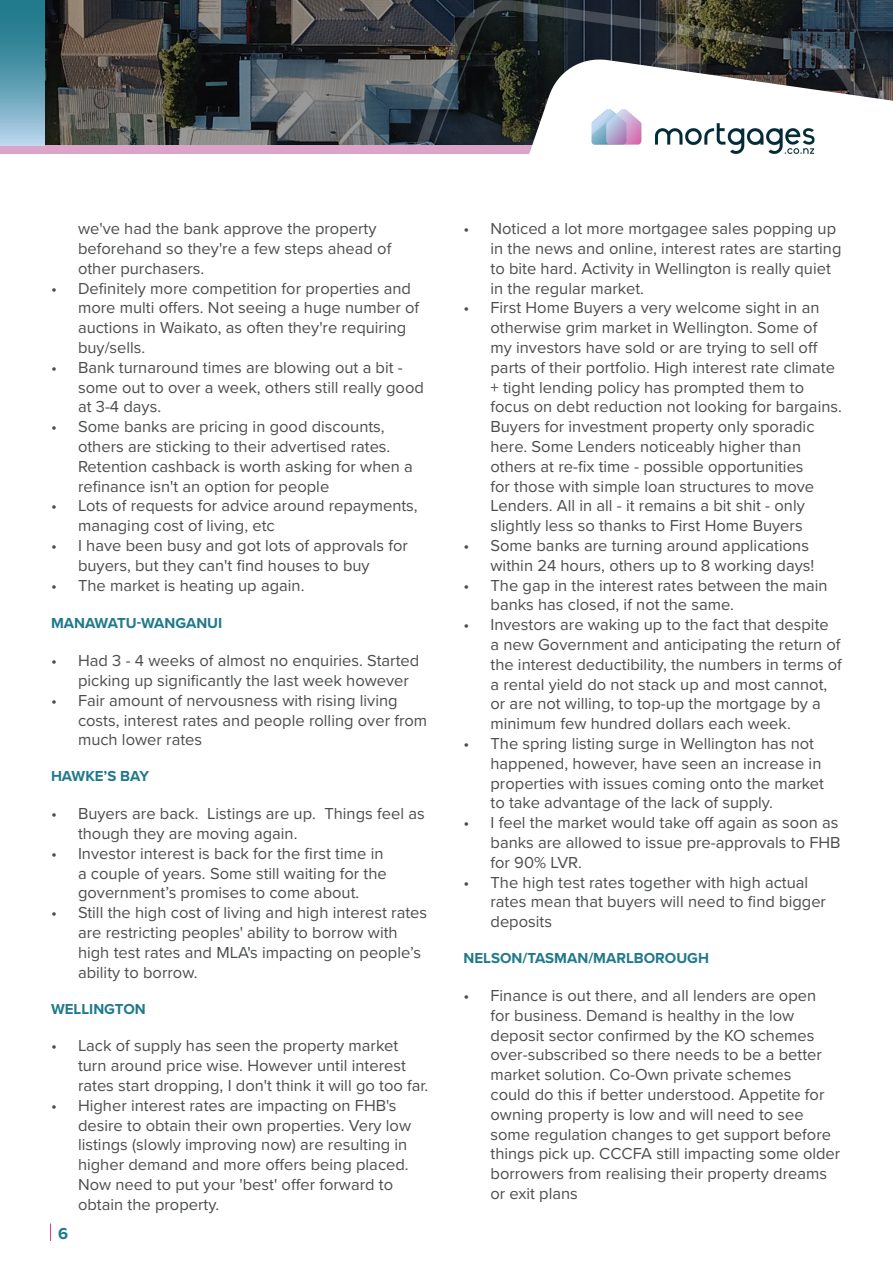
<style>
.page{position:relative;width:893px;height:1263px;background:#fff}
.page>*{position:absolute;margin:0;border:0;box-sizing:border-box;transform-origin:0 0}
.t1{font:16.5px/19.8px "Proxima Nova";color:#4c4e4e}
.t2{font:700 16.5px "Proxima Nova";color:#217a8c}
.Copy{font:700 15px "Proxima Nova";color:#217a8c}
</style>
<div class="page">
<svg style="left:50px;top:1223px;width:1px;height:18px"></svg>
<img style="left:45px;top:0;width:300px;height:146px">
<svg style="left:345px;top:0;width:132px;height:146px"></svg>
<div style="left:0;top:146px;width:893px;height:8px;background:#dca4c9"></div>
<svg style="left:0;top:0;width:45px;height:146px"></svg>
<svg style="left:477px;top:0;width:416px;height:56px"></svg>
<svg style="left:450px;top:56px;width:443px;height:98px"></svg>
<img style="left:587px;top:99px;width:232px;height:55px">
<p class="t1" style="left:78px;top:218px;width:315px">we've had the bank approve the property beforehand so they're a few steps ahead of other purchasers.</p>
<p class="t1" style="left:78px;top:277px;width:343px;text-indent:-27px">• Definitely more competition for properties and more multi offers. Not seeing a huge number of auctions in Waikato, as often they're requiring buy/sells.</p>
<p class="t1" style="left:78px;top:357px;width:347px;text-indent:-27px">• Bank turnaround times are blowing out a bit - some out to over a week, others still really good at 3-4 days.</p>
<p class="t1" style="left:78px;top:416px;width:336px;text-indent:-27px">• Some banks are pricing in good discounts, others are sticking to their advertised rates.<br>Retention cashback is worth asking for when a refinance isn't an option for people</p>
<p class="t1" style="left:78px;top:495px;width:341px;text-indent:-27px">• Lots of requests for advice around repayments, managing cost of living, etc</p>
<p class="t1" style="left:78px;top:535px;width:331px;text-indent:-27px">• I have been busy and got lots of approvals for buyers, but they can't find houses to buy</p>
<p class="t1" style="left:51px;top:574px;width:255px">• The market is heating up again.</p>
<p class="Copy" style="left:51px;top:612px;width:173px">MANAWATU-WANGANUI</p>
<p class="t1" style="left:78px;top:650px;width:343px;text-indent:-27px">• Had 3 - 4 weeks of almost no enquiries. Started picking up significantly the last week however</p>
<p class="t1" style="left:78px;top:690px;width:351px;text-indent:-27px">• Fair amount of nervousness with rising living costs, interest rates and people rolling over from much lower rates</p>
<p class="Copy" style="left:51px;top:765px;width:100px">HAWKE’S BAY</p>
<p class="t1" style="left:78px;top:803px;width:348px;text-indent:-27px">• Buyers are back. Listings are up. Things feel as though they are moving again.</p>
<p class="t1" style="left:78px;top:843px;width:310px;text-indent:-27px">• Investor interest is back for the first time in a couple of years. Some still waiting for the government’s promises to come about.</p>
<p class="t1" style="left:78px;top:902px;width:351px;text-indent:-27px">• Still the high cost of living and high interest rates are restricting peoples' ability to borrow with high test rates and MLA's impacting on people’s ability to borrow.</p>
<p class="Copy" style="left:51px;top:997px;width:96px">WELLINGTON</p>
<p class="t1" style="left:78px;top:1035px;width:352px;text-indent:-27px">• Lack of supply has seen the property market turn around price wise. However until interest rates start dropping, I don't think it will go too far.</p>
<p class="t1" style="left:78px;top:1095px;width:335px;text-indent:-27px">• Higher interest rates are impacting on FHB's desire to obtain their own properties. Very low listings (slowly improving now) are resulting in higher demand and more offers being placed.<br>Now need to put your 'best' offer forward to obtain the property.</p>
<p class="t2" style="left:58px;top:1221px;width:12px">6</p>
<p class="t1" style="left:490px;top:218px;width:352px;text-indent:-27px">• Noticed a lot more mortgagee sales popping up in the news and online, interest rates are starting to bite hard. Activity in Wellington is really quiet in the regular market.</p>
<p class="t1" style="left:490px;top:297px;width:353px;text-indent:-27px">• First Home Buyers a very welcome sight in an otherwise grim market in Wellington. Some of my investors have sold or are trying to sell off parts of their portfolio. High interest rate climate + tight lending policy has prompted them to focus on debt reduction not looking for bargains.<br>Buyers for investment property only sporadic here. Some Lenders noticeably higher than others at re-fix time - possible opportunities<br>for those with simple loan structures to move Lenders. All in all - it remains a bit shit - only slightly less so thanks to First Home Buyers</p>
<p class="t1" style="left:490px;top:535px;width:325px;text-indent:-27px">• Some banks are turning around applications within 24 hours, others up to 8 working days!</p>
<p class="t1" style="left:490px;top:574px;width:339px;text-indent:-27px">• The gap in the interest rates between the main banks has closed, if not the same.</p>
<p class="t1" style="left:490px;top:614px;width:353px;text-indent:-27px">• Investors are waking up to the fact that despite<br>a new Government and anticipating the return of the interest deductibility, the numbers in terms of a rental yield do not stack up and most cannot, or are not willing, to top-up the mortgage by a minimum few hundred dollars each week.</p>
<p class="t1" style="left:490px;top:733px;width:335px;text-indent:-27px">• The spring listing surge in Wellington has not happened, however, have seen an increase in properties with issues coming onto the market to take advantage of the lack of supply.</p>
<p class="t1" style="left:490px;top:812px;width:352px;text-indent:-27px">• I feel the market would take off again as soon as banks are allowed to issue pre-approvals to FHB for 90% LVR.</p>
<p class="t1" style="left:490px;top:871px;width:337px;text-indent:-27px">• The high test rates together with high actual rates mean that buyers will need to find bigger deposits</p>
<p class="Copy" style="left:463px;top:947px;width:247px">NELSON/TASMAN/MARLBOROUGH</p>
<p class="t1" style="left:490px;top:985px;width:351px;text-indent:-27px">• Finance is out there, and all lenders are open<br>for business. Demand is healthy in the low deposit sector confirmed by the KO schemes over-subscribed so there needs to be a better market solution. Co-Own private schemes<br>could do this if better understood. Appetite for owning property is low and will need to see some regulation changes to get support before things pick up. CCCFA still impacting some older borrowers from realising their property dreams or exit plans</p>
</div>
